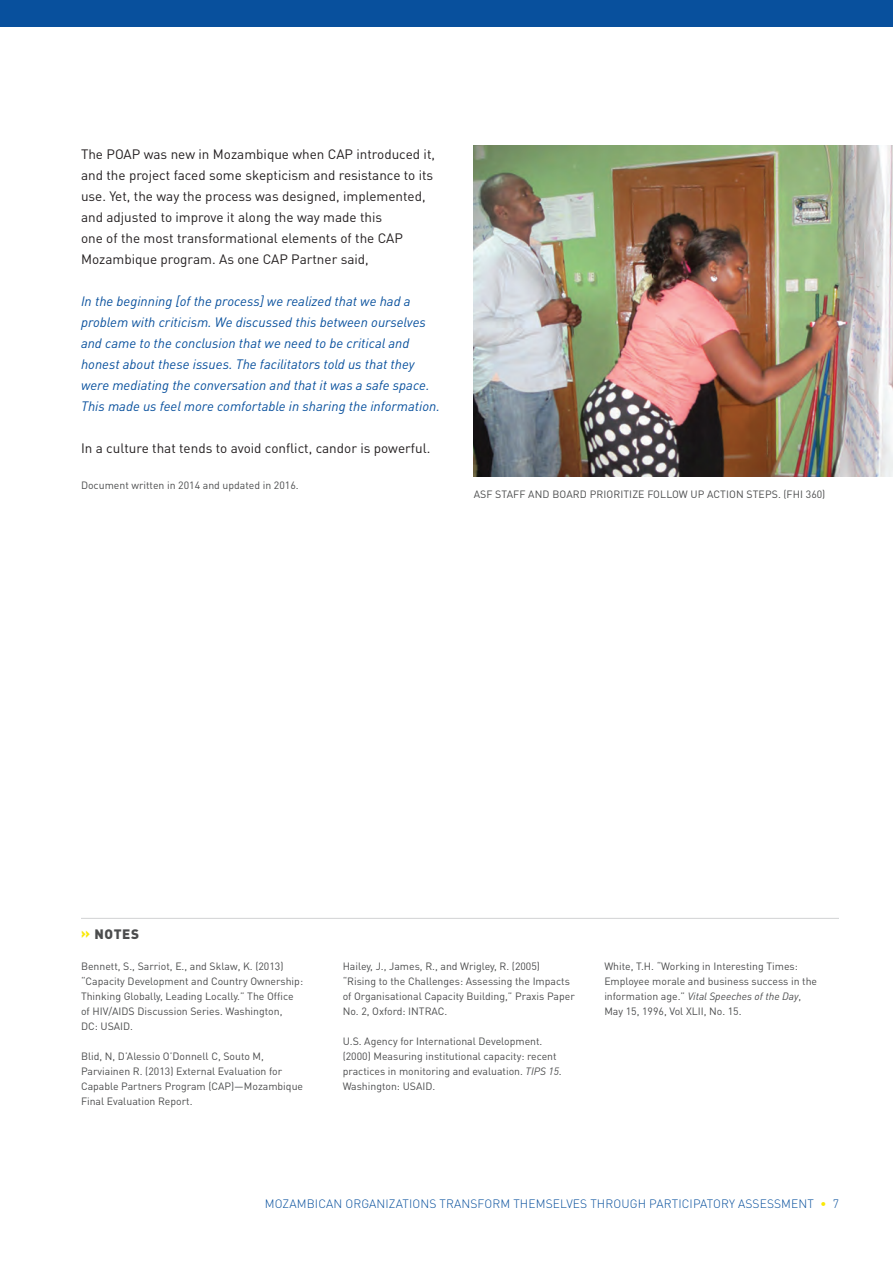
<style>
.page{position:relative;width:893px;height:1263px;background:#fff}
.page>*{position:absolute;margin:0;border:0;box-sizing:border-box;transform-origin:0 0}
.Body_Copy{font:13.5px/21px "DINOT";color:#231f20}
.Sidebar_Italics{font:italic 13.5px/21px "DINOT";color:#08509d}
.t1{font:900 13.5px "DINOT";letter-spacing:.05em;color:#4b4c4d}
.t2{font:300 12px "DINOT";letter-spacing:.01em;color:#08509d}
.Footnotes{font:10.5px/15px "DINOT";color:#4b4c4d}
.photo_caption{font:10.5px "DINOT";letter-spacing:.01em;color:#4b4c4d}
.s1{color:#f9e806}
.s2{font-style:italic}
</style>
<div class="page">
<div style="left:0;top:0;width:893px;height:27px;background:#08509d"></div>
<hr style="left:81px;top:918px;width:758px;height:1px;background:#d1d2d4">
<img style="left:474px;top:146px;width:419px;height:330px">
<p class="Body_Copy" style="left:81px;top:143px;width:356px">The POAP was new in Mozambique when CAP introduced it, and the project faced some skepticism and resistance to its use. Yet, the way the process was designed, implemented, and adjusted to improve it along the way made this<br>one of the most transformational elements of the CAP Mozambique program. As one CAP Partner said,</p>
<p class="Sidebar_Italics" style="left:81px;top:290px;width:360px">In the beginning [of the process] we realized that we had a problem with criticism. We discussed this between ourselves and came to the conclusion that we need to be critical and honest about these issues. The facilitators told us that they were mediating the conversation and that it was a safe space.<br>This made us feel more comfortable in sharing the information.</p>
<p class="Body_Copy" style="left:81px;top:437px;width:351px">In a culture that tends to avoid conflict, candor is powerful.</p>
<p class="Footnotes" style="left:81px;top:477px;width:219px">Document written in 2014 and updated in 2016.</p>
<p class="photo_caption" style="left:474px;top:487px;width:353px">ASF STAFF AND BOARD PRIORITIZE FOLLOW UP ACTION STEPS. (FHI 360)</p>
<p class="t1" style="left:81px;top:925px;width:60px"><span class="s1">»</span> NOTES</p>
<p class="Footnotes" style="left:81px;top:959px;width:224px">Bennett, S., Sarriot, E., and Sklaw, K. (2013) “Capacity Development and Country Ownership:<br>Thinking Globally, Leading Locally.” The Office of HIV/AIDS Discussion Series. Washington,<br>DC: USAID.</p>
<p class="Footnotes" style="left:81px;top:1049px;width:224px">Blid, N, D’Alessio O’Donnell C, Souto M, Parviainen R. (2013) External Evaluation for Capable Partners Program (CAP)—Mozambique Final Evaluation Report.</p>
<p class="Footnotes" style="left:343px;top:959px;width:234px">Hailey, J., James, R., and Wrigley, R. (2005) “Rising to the Challenges: Assessing the Impacts of Organisational Capacity Building,” Praxis Paper No. 2, Oxford: INTRAC.</p>
<p class="Footnotes" style="left:343px;top:1034px;width:221px">U.S. Agency for International Development. (2000) Measuring institutional capacity: recent practices in monitoring and evaluation. <span class="s2">TIPS 15</span>.<br>Washington: USAID.</p>
<p class="Footnotes" style="left:604px;top:959px;width:214px">White, T.H. “Working in Interesting Times:<br>Employee morale and business success in the information age.” <span class="s2">Vital Speeches of the Day</span>, May 15, 1996, Vol XLII, No. 15.</p>
<p class="t2" style="left:265px;top:1196px;width:576px">MOZAMBICAN ORGANIZATIONS TRANSFORM THEMSELVES THROUGH PARTICIPATORY ASSESSMENT <span class="s1">•</span> 7</p>
</div>
